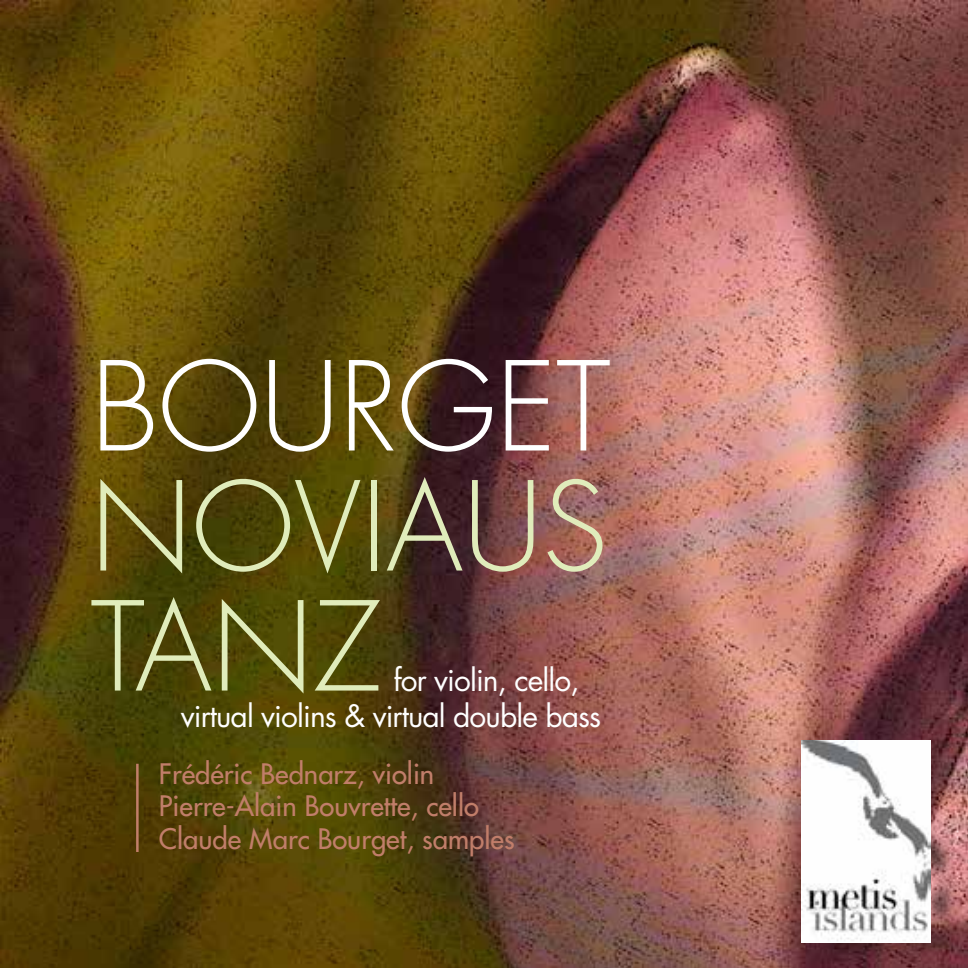
<style>
.page{position:relative;width:968px;height:968px;background:#fff}
.page>*{position:absolute;margin:0;border:0;box-sizing:border-box;transform-origin:0 0}
.t1{font:300 120px/120px "Futura Std";color:#e0ecbb}
.t2{font:300 120px "Futura Std";letter-spacing:-.005em;color:#fff}
.t3{font:30px/36px "Futura Std";letter-spacing:-.03em;color:#fff}
.t4{font:500 27.5px/32.5px "Futura Std";color:#c17e6a}
</style>
<div class="page">
<img style="left:0;top:0;width:968px;height:968px">
<div style="left:806px;top:744px;width:154px;height:218px;background:#000;opacity:.75"></div>
<img style="left:801px;top:740px;width:129px;height:203px">
<hr style="left:136px;top:764px;width:3px;height:88px;background:#c17e6a">
<h1 class="t2" style="left:91px;top:334px;width:521px">BOURGET</h1>
<h1 class="t1" style="left:91px;top:470px;width:518px">NOVIAUS<br>TANZ</h1>
<p class="t3" style="left:181px;top:662px;width:422px;text-indent:213px">for violin, cello, virtual violins &amp; virtual double bass</p>
<p class="t4" style="left:159px;top:758px;width:357px">Frédéric Bednarz, violin<br>Pierre-Alain Bouvrette, cello<br>Claude Marc Bourget, samples</p>
</div>
